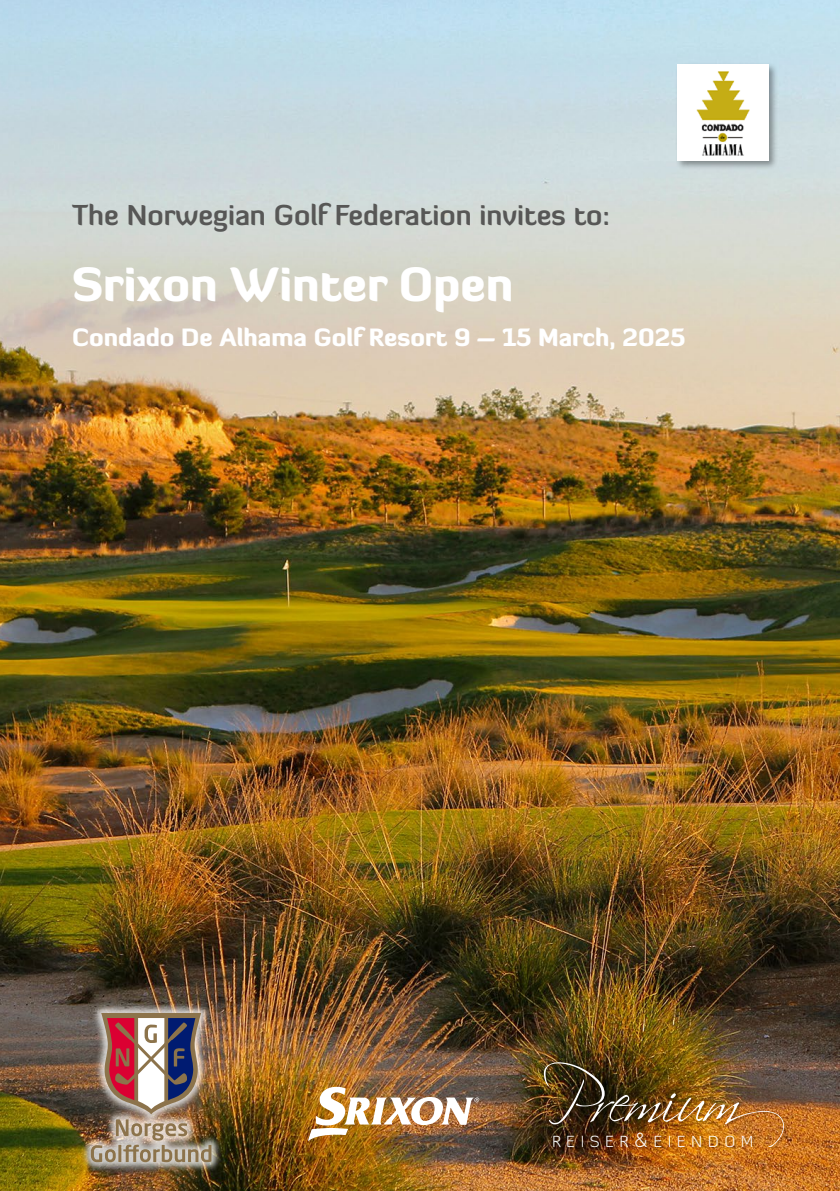
<style>
.page{position:relative;width:840px;height:1191px;background:#fff}
.page>*{position:absolute;margin:0;border:0;box-sizing:border-box;transform-origin:0 0}
.HEADING{font:900 46px "Diavlo";color:#fff}
.Subtittel{font:700 28px "Diavlo";color:#575756}
.HEADING-2{font:900 24px "Diavlo";color:#fff}
.t1{font:300 16.2px "Diavlo";letter-spacing:.34em;color:#fff}
.s1{font-family:"DIN";font-size:20px}
</style>
<div class="page">
<img style="left:0;top:0;width:839px;height:1191px">
<div style="left:543px;top:1062px;width:242px;height:87px;background:#000;opacity:.29"></div>
<img style="left:543px;top:1062px;width:245px;height:85px">
<div style="left:675px;top:62px;width:103px;height:108px;background:#000;opacity:.39"></div>
<img style="left:677px;top:65px;width:91px;height:95px">
<div style="left:81px;top:1003px;width:140px;height:169px;background:#fff;opacity:.75"></div>
<img style="left:91px;top:1013px;width:120px;height:149px">
<img style="left:307px;top:1086px;width:172px;height:55px">
<p class="Subtittel" style="left:72px;top:197px;width:538px">The Norwegian Golf Federation invites to:</p>
<p class="HEADING" style="left:72px;top:255px;width:443px">Srixon Winter Open</p>
<p class="HEADING-2" style="left:72px;top:321px;width:614px">Condado De Alhama Golf Resort 9 – 15 March, 2025</p>
<p class="t1" style="left:551px;top:1131px;width:203px">REISER<span class="s1">&amp;</span>EIENDOM</p>
</div>
